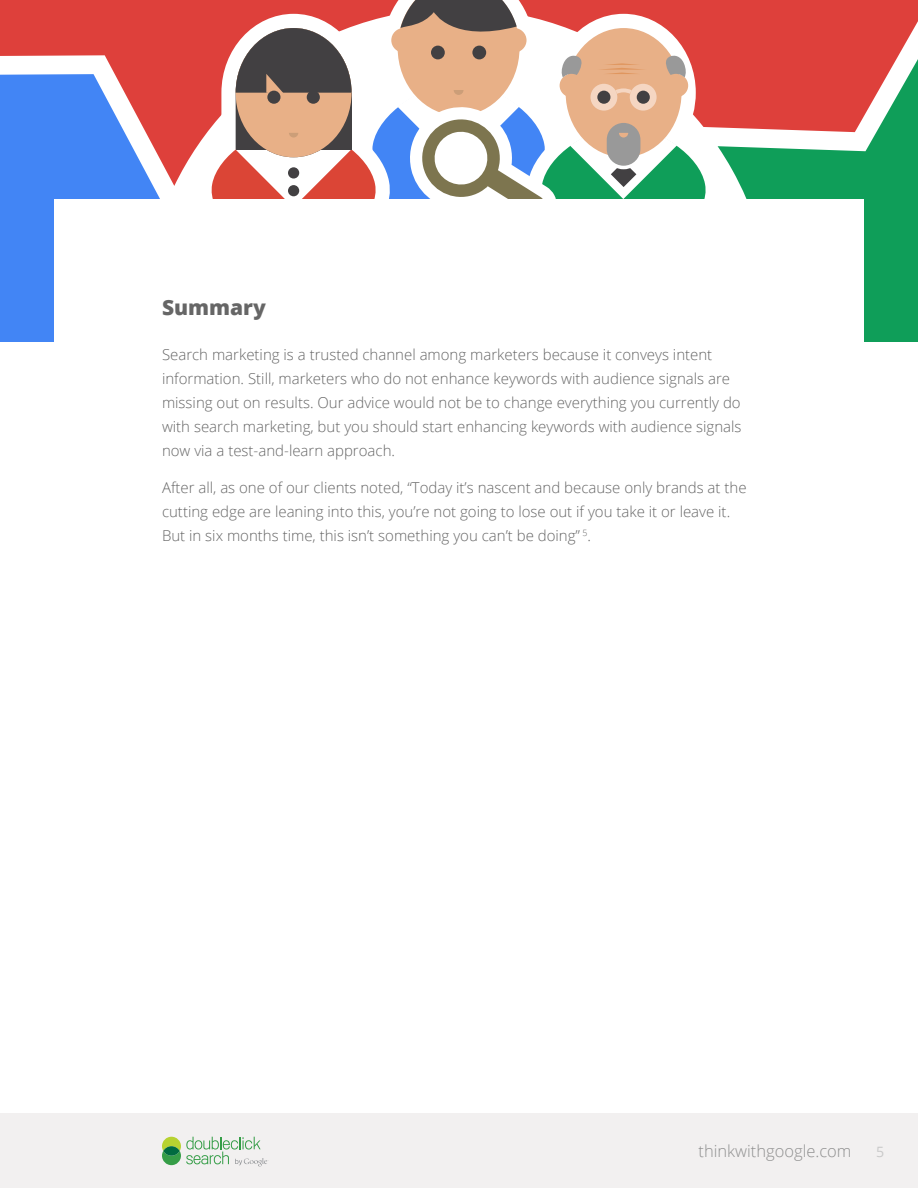
<style>
.page{position:relative;width:918px;height:1188px;background:#fff}
.page>*{position:absolute;margin:0;border:0;box-sizing:border-box;transform-origin:0 0}
.t1{font:800 21px "Open Sans";color:#666}
.t2{font:300 16.5px "Open Sans";color:#8f8f8f}
.t3{font:300 15px/24px "Open Sans";color:#666}
.t4{font:14.25px "Open Sans";color:#c9c9c9}
</style>
<div class="page">
<div style="left:0;top:1114px;width:918px;height:74px;background:#f2f0f0"></div>
<svg style="left:162px;top:1137px;width:106px;height:29px"></svg>
<svg style="left:163px;top:1146px;width:17px;height:10px"></svg>
<div style="left:740px;top:186px;width:178px;height:155px;background:#0f9e59"></div>
<div style="left:0;top:186px;width:160px;height:155px;background:#4285f5"></div>
<svg style="left:0;top:0;width:918px;height:186px;background:#aa727c"></svg>
<svg style="left:194px;top:14px;width:15px;height:172px;fill:#de403b"></svg>
<svg style="left:708px;top:14px;width:15px;height:172px;fill:#de403b"></svg>
<svg style="left:209px;top:0;width:499px;height:199px"></svg>
<div style="left:54px;top:200px;width:810px;height:294px;background:#fff"></div>
<h1 class="t1" style="left:162px;top:291px;width:105px">Summary</h1>
<p class="t3" style="left:162px;top:342px;width:581px">Search marketing is a trusted channel among marketers because it conveys intent information. Still, marketers who do not enhance keywords with audience signals are missing out on results. Our advice would not be to change everything you currently do with search marketing, but you should start enhancing keywords with audience signals now via a test-and-learn approach.</p>
<p class="t3" style="left:162px;top:475px;width:586px">After all, as one of our clients noted, “Today it’s nascent and because only brands at the cutting edge are leaning into this, you’re not going to lose out if you take it or leave it.<br>But in six months time, this isn’t something you can’t be doing” <sup>5</sup>.</p>
<p class="t2" style="left:699px;top:1139px;width:155px">thinkwithgoogle.com</p>
<p class="t4" style="left:876px;top:1142px;width:10px">5</p>
</div>
